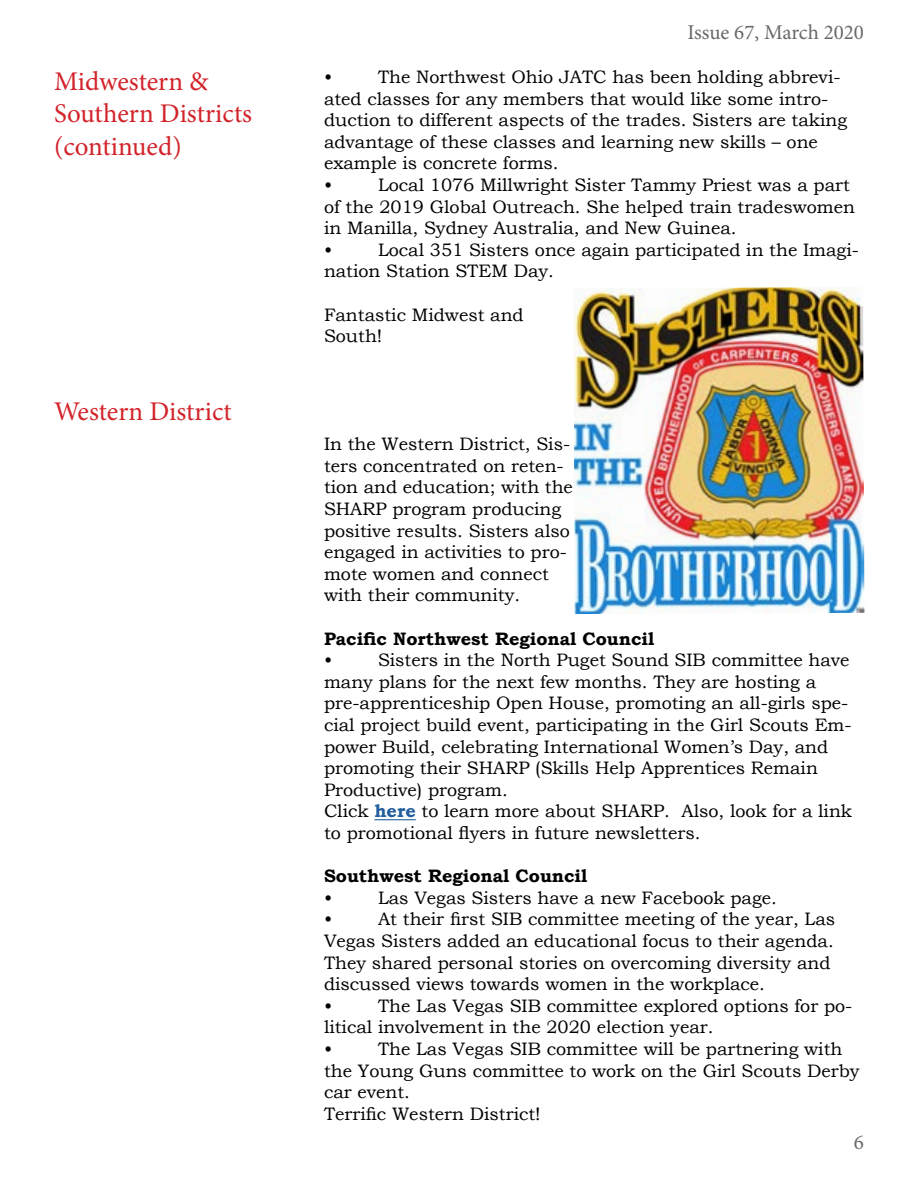
<style>
.page{position:relative;width:918px;height:1188px;background:#fff}
.page>*{position:absolute;margin:0;border:0;box-sizing:border-box;transform-origin:0 0}
.t1{font:27px/32.4px "Minion Pro";color:#d2232a}
.t2{font:21px "Minion Pro";letter-spacing:-.005em;color:#67686b}
.t3{font:18px/21.6px "Bookman Old Style";color:#000}
.t4{font:700 18px "Bookman Old Style";color:#000}
.s1{font-weight:700;color:#215e9e}
</style>
<div class="page">
<hr style="left:374px;top:819px;width:42px;height:1px;background:#215e9e">
<img style="left:574px;top:287px;width:290px;height:327px">
<h1 class="t1" style="left:54px;top:65px;width:200px">Midwestern &amp;<br>Southern Districts (continued)</h1>
<h1 class="t1" style="left:54px;top:395px;width:179px">Western District</h1>
<p class="t2" style="left:688px;top:18px;width:178px">Issue 67, March 2020</p>
<p class="t3" style="left:324px;top:66px;width:525px;text-indent:54px">The Northwest Ohio JATC has been holding abbrevi&shy;ated classes for any members that would like some intro&shy;duction to different aspects of the trades. Sisters are taking advantage of these classes and learning new skills – one example is concrete forms.<br>•</p>
<p class="t3" style="left:324px;top:66px;width:10px">•</p>
<p class="t3" style="left:324px;top:174px;width:532px;text-indent:54px">Local 1076 Millwright Sister Tammy Priest was a part of the 2019 Global Outreach. She helped train tradeswomen in Manilla, Sydney Australia, and New Guinea.<br>•</p>
<p class="t3" style="left:324px;top:239px;width:536px;text-indent:54px">Local 351 Sisters once again participated in the Imagi&shy;nation Station STEM Day.</p>
<p class="t3" style="left:324px;top:304px;width:201px">Fantastic Midwest and<br>South!</p>
<p class="t3" style="left:324px;top:433px;width:251px">In the Western District, Sis&shy;ters concentrated on reten&shy;tion and education; with the<br>SHARP program producing positive results. Sisters also engaged in activities to pro&shy;mote women and connect with their community.</p>
<p class="t4" style="left:324px;top:626px;width:332px">Pacific Northwest Regional Council</p>
<p class="t3" style="left:324px;top:649px;width:10px">•</p>
<p class="t3" style="left:324px;top:649px;width:530px;text-indent:54px">Sisters in the North Puget Sound SIB committee have many plans for the next few months. They are hosting a pre-apprenticeship Open House, promoting an all-girls spe&shy;cial project build event, participating in the Girl Scouts Em&shy;power Build, celebrating International Women’s Day, and promoting their SHARP (Skills Help Apprentices Remain Productive) program.<br>Click <span class="s1">here</span> to learn more about SHARP. Also, look for a link to promotional flyers in future newsletters.</p>
<p class="t4" style="left:324px;top:863px;width:265px">Southwest Regional Council</p>
<p class="t3" style="left:324px;top:887px;width:10px">•</p>
<p class="t3" style="left:378px;top:887px;width:400px">Las Vegas Sisters have a new Facebook page.</p>
<p class="t3" style="left:324px;top:909px;width:10px">•</p>
<p class="t3" style="left:324px;top:909px;width:513px;text-indent:54px">At their first SIB committee meeting of the year, Las Vegas Sisters added an educational focus to their agenda.<br>They shared personal stories on overcoming diversity and discussed views towards women in the workplace.<br>•</p>
<p class="t3" style="left:324px;top:995px;width:530px;text-indent:54px">The Las Vegas SIB committee explored options for po&shy;litical involvement in the 2020 election year.<br>•</p>
<p class="t3" style="left:324px;top:1038px;width:537px;text-indent:54px">The Las Vegas SIB committee will be partnering with the Young Guns committee to work on the Girl Scouts Derby car event.<br>Terrific Western District!</p>
<p class="t2" style="left:854px;top:1129px;width:12px">6</p>
</div>
